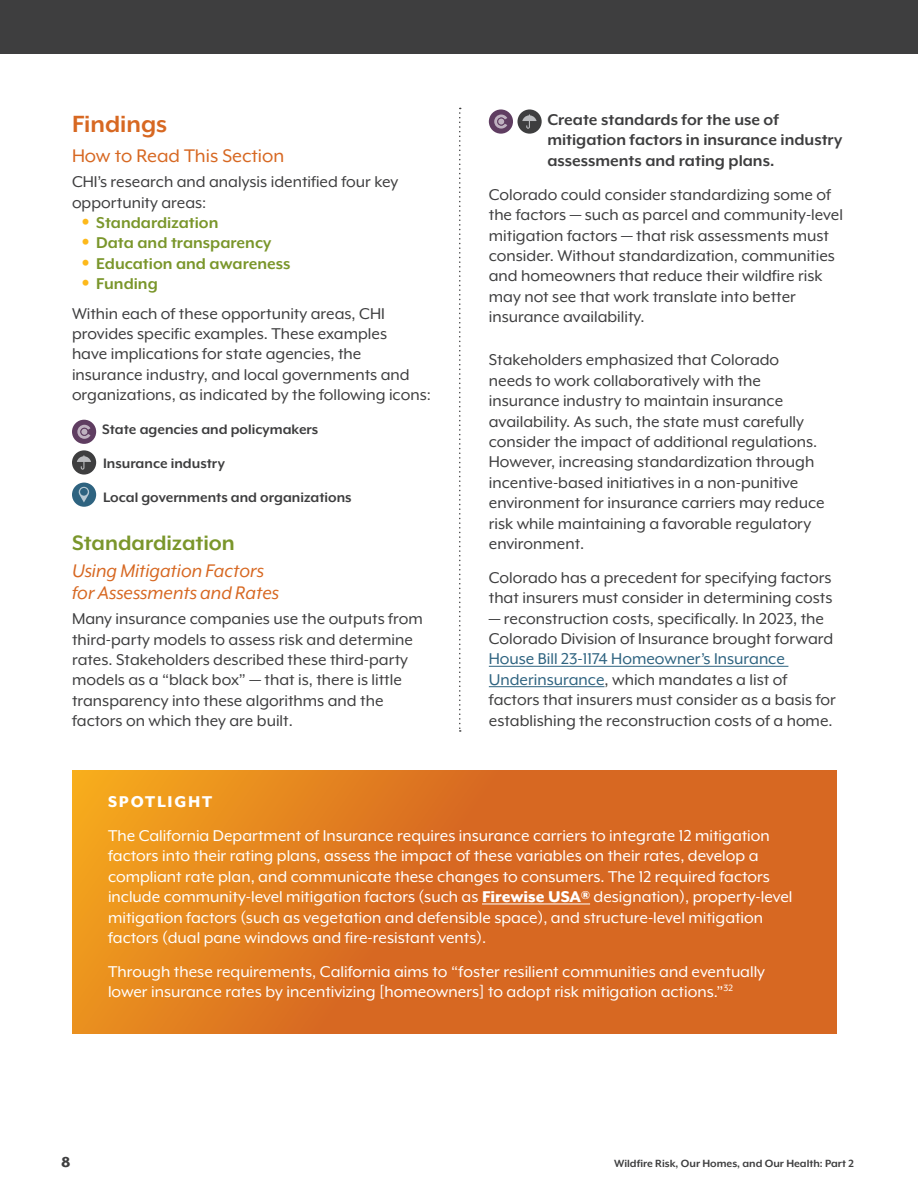
<style>
.page{position:relative;width:918px;height:1188px;background:#fff}
.page>*{position:absolute;margin:0;border:0;box-sizing:border-box;transform-origin:0 0}
.Hed_2{font:700 27px "Mr Eaves XL Mod OT";color:#d76822}
.Hed_3{font:700 24px "Mr Eaves XL Mod OT";color:#7a962b}
.Hed_4{font:italic 21px/22.5px "Mr Eaves XL Mod OT";color:#d76822}
.Hed_3-2{font:21px "Mr Eaves XL Mod OT";color:#d76822}
.CHI_Body_Copy{font:18px/20.4px "Mr Eaves XL Mod OT";color:#3e3e3f}
.CHI_Body_Copy-2{font:18px/20.4px "Mr Eaves XL Mod OT";color:#fff}
.CHI_Body_Copy-3{font:700 18px/20.4px "Mr Eaves XL Mod OT";color:#3e3e3f}
.t1{font:700 18px "Mr Eaves XL Mod OT";color:#7a962b}
.CHI_Body_Copy-4{font:800 18px "Mr Eaves XL Mod OT";letter-spacing:.1em;color:#fff}
.t2{font:800 16.5px "Mr Eaves XL Mod OT";color:#3e3e3f}
.CHI_Body_Copy-5{font:700 15.75px "Mr Eaves XL Mod OT";color:#3e3e3f}
.CHI_Body_Copy-6{font:700 12px "Mr Eaves XL Mod OT";color:#3e3e3f}
.s1{font-family:"Arial";font-weight:900;color:#fdb91b}
.s2{color:#2e6380}
.s3{font-weight:800}
</style>
<div class="page">
<svg style="left:72px;top:770px;width:765px;height:264px;background:#dc7420"></svg>
<div style="left:0;top:0;width:918px;height:54px;background:#3e3e3f"></div>
<hr style="left:482px;top:904px;width:108px;height:1px;background:#fff">
<hr style="left:489px;top:666px;width:299px;height:1px;background:#2e6380">
<hr style="left:489px;top:686px;width:116px;height:1px;background:#2e6380">
<svg style="left:459px;top:108px;width:2px;height:624px"></svg>
<div style="left:72px;top:450px;width:24px;height:25px;background:#3e3e3f;border-radius:50%"></div>
<svg style="left:77px;top:455px;width:14px;height:15px"></svg>
<div style="left:72px;top:483px;width:24px;height:24px;background:#2e6380;border-radius:50%"></div>
<svg style="left:78px;top:487px;width:12px;height:16px"></svg>
<div style="left:72px;top:420px;width:24px;height:24px;background:#5f3d61;border-radius:50%"></div>
<svg style="left:77px;top:425px;width:13px;height:14px"></svg>
<div style="left:81px;top:428px;width:7px;height:7px;background:#bfb1c0;border-radius:50%"></div>
<div style="left:81px;top:428px;width:7px;height:8px;border:1px solid #5f3d61;border-radius:50%"></div>
<div style="left:489px;top:109px;width:24px;height:25px;background:#5f3d61;border-radius:50%"></div>
<svg style="left:494px;top:115px;width:13px;height:14px"></svg>
<div style="left:498px;top:118px;width:7px;height:7px;background:#bfb1c0;border-radius:50%"></div>
<div style="left:497px;top:118px;width:8px;height:7px;border:1px solid #5f3d61;border-radius:50%"></div>
<div style="left:518px;top:109px;width:24px;height:25px;background:#3e3e3f;border-radius:50%"></div>
<svg style="left:522px;top:114px;width:15px;height:15px"></svg>
<p class="Hed_2" style="left:72px;top:109px;width:97px">Findings</p>
<p class="Hed_3-2" style="left:72px;top:145px;width:214px">How to Read This Section</p>
<p class="CHI_Body_Copy" style="left:72px;top:172px;width:328px">CHI’s research and analysis identified four key opportunity areas:</p>
<p class="t1" style="left:81px;top:213px;width:139px"><span class="s1">•</span> Standardization</p>
<p class="t1" style="left:81px;top:233px;width:192px"><span class="s1">•</span> Data and transparency</p>
<p class="t1" style="left:81px;top:253px;width:211px"><span class="s1">•</span> Education and awareness</p>
<p class="t1" style="left:81px;top:274px;width:78px"><span class="s1">•</span> Funding</p>
<p class="CHI_Body_Copy" style="left:72px;top:303px;width:360px">Within each of these opportunity areas, CHI provides specific examples. These examples<br>have implications for state agencies, the insurance industry, and local governments and organizations, as indicated by the following icons:</p>
<p class="CHI_Body_Copy-5" style="left:102px;top:421px;width:218px">State agencies and policymakers</p>
<p class="CHI_Body_Copy-5" style="left:103px;top:454px;width:123px">Insurance industry</p>
<p class="CHI_Body_Copy-5" style="left:103px;top:488px;width:250px">Local governments and organizations</p>
<p class="Hed_3" style="left:72px;top:529px;width:164px">Standardization</p>
<p class="Hed_4" style="left:72px;top:559px;width:209px">Using Mitigation Factors for Assessments and Rates</p>
<p class="CHI_Body_Copy" style="left:72px;top:609px;width:352px">Many insurance companies use the outputs from third-party models to assess risk and determine rates. Stakeholders described these third-party models as a “black box” — that is, there is little transparency into these algorithms and the factors on which they are built.</p>
<p class="CHI_Body_Copy-3" style="left:547px;top:109px;width:296px">Create standards for the use of mitigation factors in insurance industry assessments and rating plans.</p>
<p class="CHI_Body_Copy" style="left:489px;top:184px;width:356px">Colorado could consider standardizing some of the factors — such as parcel and community-level mitigation factors — that risk assessments must consider. Without standardization, communities and homeowners that reduce their wildfire risk may not see that work translate into better insurance availability.</p>
<p class="CHI_Body_Copy" style="left:489px;top:350px;width:337px">Stakeholders emphasized that Colorado needs to work collaboratively with the insurance industry to maintain insurance availability. As such, the state must carefully consider the impact of additional regulations.<br>However, increasing standardization through incentive-based initiatives in a non-punitive environment for insurance carriers may reduce risk while maintaining a favorable regulatory environment.</p>
<p class="CHI_Body_Copy" style="left:489px;top:567px;width:345px">Colorado has a precedent for specifying factors that insurers must consider in determining costs</p>
<p class="CHI_Body_Copy" style="left:489px;top:608px;width:349px">— reconstruction costs, specifically. In 2023, the Colorado Division of Insurance brought forward <span class="s2">House Bill 23-1174 Homeowner’s Insurance Underinsurance</span>, which mandates a list of factors that insurers must consider as a basis for establishing the reconstruction costs of a home.</p>
<p class="CHI_Body_Copy-4" style="left:108px;top:791px;width:106px">SPOTLIGHT</p>
<p class="CHI_Body_Copy-2" style="left:108px;top:825px;width:686px">The California Department of Insurance requires insurance carriers to integrate 12 mitigation factors into their rating plans, assess the impact of these variables on their rates, develop a compliant rate plan, and communicate these changes to consumers. The 12 required factors include community-level mitigation factors (such as <span class="s3">Firewise USA®</span> designation), property-level mitigation factors (such as vegetation and defensible space), and structure-level mitigation factors (dual pane windows and fire-resistant vents).</p>
<p class="CHI_Body_Copy-2" style="left:108px;top:961px;width:659px">Through these requirements, California aims to “foster resilient communities and eventually lower insurance rates by incentivizing [homeowners] to adopt risk mitigation actions.”<sup>32</sup></p>
<p class="t2" style="left:61px;top:1153px;width:11px">8</p>
<p class="CHI_Body_Copy-6" style="left:614px;top:1156px;width:241px">Wildfire Risk, Our Homes, and Our Health: Part 2</p>
</div>
